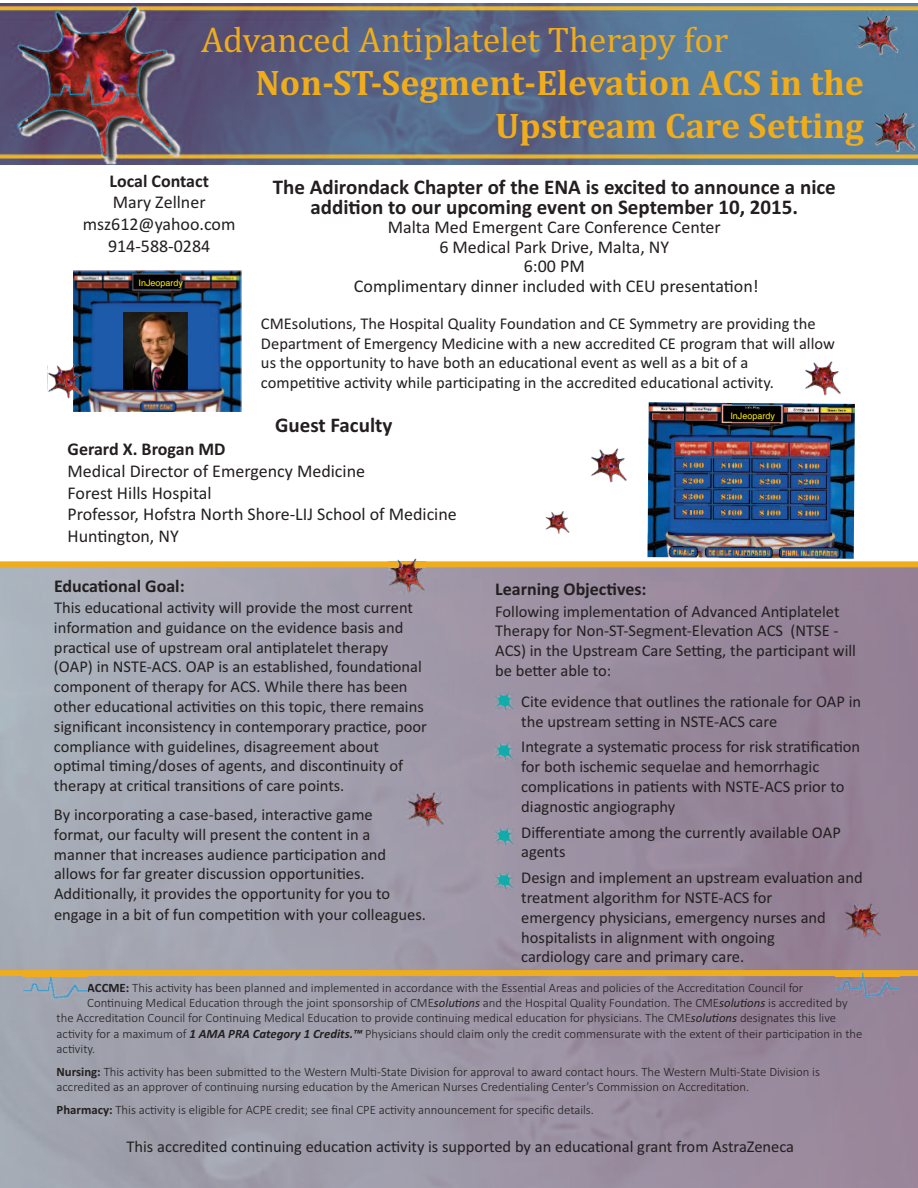
<style>
.page{position:relative;width:918px;height:1188px;background:#fff}
.page>*{position:absolute;margin:0;border:0;box-sizing:border-box;transform-origin:0 0}
.t1{font:700 36px/43.2px "Cambria";color:#efac1c;text-align:right}
.t2{font:36px "Cambria";color:#efac1c}
.t3{font:700 21px/19.5px "Calibri";color:#231f20;text-align:center}
.t4{font:18px/21.6px "Calibri";color:#231f20;text-align:center}
.t5{font:700 18px "Calibri";color:#231f20}
.t6{font:16.5px/19.8px "Calibri";color:#231f20}
.t7{font:300 12.75px/15.3px "Calibri";color:#231f20}
.t8{font:9px "Helvetica";color:#fff101}
.s1{font-weight:700}
.s2{font-weight:400;font-style:italic}
.s3{font-weight:700;font-style:italic}
</style>
<div class="page">
<img style="left:0;top:567px;width:918px;height:621px">
<img style="left:647px;top:402px;width:208px;height:157px">
<img style="left:495px;top:693px;width:18px;height:17px">
<img style="left:495px;top:743px;width:18px;height:17px">
<img style="left:495px;top:828px;width:18px;height:18px">
<img style="left:495px;top:872px;width:18px;height:18px">
<img style="left:408px;top:793px;width:37px;height:35px">
<img style="left:844px;top:903px;width:37px;height:35px">
<div style="left:0;top:561px;width:918px;height:6px;background:#efac1c"></div>
<img style="left:73px;top:270px;width:169px;height:142px">
<img style="left:591px;top:448px;width:36px;height:35px">
<img style="left:48px;top:364px;width:37px;height:35px">
<div style="left:0;top:970px;width:918px;height:6px;background:#efac1c"></div>
<img style="left:545px;top:512px;width:24px;height:22px">
<img style="left:0;top:3px;width:918px;height:162px">
<img style="left:124px;top:312px;width:63px;height:77px">
<img style="left:23px;top:975px;width:64px;height:24px">
<img style="left:835px;top:972px;width:64px;height:24px">
<img style="left:388px;top:558px;width:37px;height:35px">
<img style="left:805px;top:362px;width:36px;height:34px">
<h1 class="t2" style="left:201px;top:19px;width:529px">Advanced Antiplatelet Therapy for</h1>
<h1 class="t1" style="left:256px;top:61px;width:610px">Non-ST-Segment-Elevation ACS in the<br>Upstream Care Setting</h1>
<p class="t5" style="left:109px;top:170px;width:101px">Local Contact</p>
<p class="t4" style="left:83px;top:191px;width:154px">Mary Zellner msz612@yahoo.com<br>914-588-0284</p>
<p class="t8" style="left:139px;top:278px;width:46px">InJeopardy</p>
<p class="t3" style="left:273px;top:177px;width:565px">The Adirondack Chapter of the ENA is excited to announce a nice addition to our upcoming event on September 10, 2015.</p>
<p class="t4" style="left:354px;top:217px;width:406px;line-height:19.5px">Malta Med Emergent Care Conference Center<br>6 Medical Park Drive, Malta, NY<br>6:00 PM<br>Complimentary dinner included with CEU presentation!</p>
<p class="t6" style="left:261px;top:314px;width:575px">CMEsolutions, The Hospital Quality Foundation and CE Symmetry are providing the Department of Emergency Medicine with a new accredited CE program that will allow us the opportunity to have both an educational event as well as a bit of a<br>competitive activity while participating in the accredited educational activity.</p>
<p class="t3" style="left:275px;top:415px;width:119px">Guest Faculty</p>
<p class="t8" style="left:730px;top:410px;width:46px">InJeopardy</p>
<p class="t5" style="left:68px;top:439px;width:159px">Gerard X. Brogan MD</p>
<p class="t4" style="left:68px;top:460px;width:391px;text-align:left">Medical Director of Emergency Medicine<br>Forest Hills Hospital<br>Professor, Hofstra North Shore-LIJ School of Medicine Huntington, NY</p>
<p class="t5" style="left:54px;top:576px;width:132px">Educational Goal:</p>
<p class="t6" style="left:54px;top:597px;width:375px">This educational activity will provide the most current information and guidance on the evidence basis and practical use of upstream oral antiplatelet therapy (OAP) in NSTE-ACS. OAP is an established, foundational component of therapy for ACS. While there has been other educational activities on this topic, there remains significant inconsistency in contemporary practice, poor compliance with guidelines, disagreement about optimal timing/doses of agents, and discontinuity of therapy at critical transitions of care points.</p>
<p class="t6" style="left:54px;top:804px;width:374px">By incorporating a case-based, interactive game format, our faculty will present the content in a manner that increases audience participation and allows for far greater discussion opportunities.<br>Additionally, it provides the opportunity for you to engage in a bit of fun competition with your colleagues.</p>
<p class="t5" style="left:495px;top:578px;width:153px">Learning Objectives:</p>
<p class="t6" style="left:495px;top:601px;width:362px">Following implementation of Advanced Antiplatelet Therapy for Non-ST-Segment-Elevation ACS (NTSE - ACS) in the Upstream Care Setting, the participant will be better able to:</p>
<p class="t6" style="left:521px;top:691px;width:341px">Cite evidence that outlines the rationale for OAP in the upstream setting in NSTE-ACS care</p>
<p class="t6" style="left:521px;top:737px;width:341px">Integrate a systematic process for risk stratification for both ischemic sequelae and hemorrhagic complications in patients with NSTE-ACS prior to diagnostic angiography</p>
<p class="t6" style="left:521px;top:822px;width:321px">Differentiate among the currently available OAP agents</p>
<p class="t6" style="left:521px;top:868px;width:343px">Design and implement an upstream evaluation and treatment algorithm for NSTE-ACS for<br>emergency physicians, emergency nurses and hospitalists in alignment with ongoing<br>cardiology care and primary care.</p>
<p class="t7" style="left:87px;top:980px;width:718px"><span class="s1">ACCME:</span> This activity has been planned and implemented in accordance with the Essential Areas and policies of the Accreditation Council for</p>
<p class="t7" style="left:87px;top:995px;width:762px">Continuing Medical Education through the joint sponsorship of CME<span class="s2">solutions</span> and the Hospital Quality Foundation. The CME<span class="s2">solutions</span> is accredited by</p>
<p class="t7" style="left:57px;top:1010px;width:781px">the Accreditation Council for Continuing Medical Education to provide continuing medical education for physicians. The CME<span class="s2">solutions</span> designates this live</p>
<p class="t7" style="left:57px;top:1025px;width:807px">activity for a maximum of <span class="s3">1 AMA PRA Category 1 Credits.™</span> Physicians should claim only the credit commensurate with the extent of their participation in the</p>
<p class="t7" style="left:57px;top:1041px;width:40px">activity.</p>
<p class="t7" style="left:57px;top:1064px;width:765px"><span class="s1">Nursing:</span> This activity has been submitted to the Western Multi-State Division for approval to award contact hours. The Western Multi-State Division is accredited as an approver of continuing nursing education by the American Nurses Credentialing Center’s Commission on Accreditation.</p>
<p class="t7" style="left:57px;top:1102px;width:539px"><span class="s1">Pharmacy:</span> This activity is eligible for ACPE credit; see final CPE activity announcement for specific details.</p>
<p class="t6" style="left:126px;top:1136px;width:669px">This accredited continuing education activity is supported by an educational grant from AstraZeneca</p>
</div>
